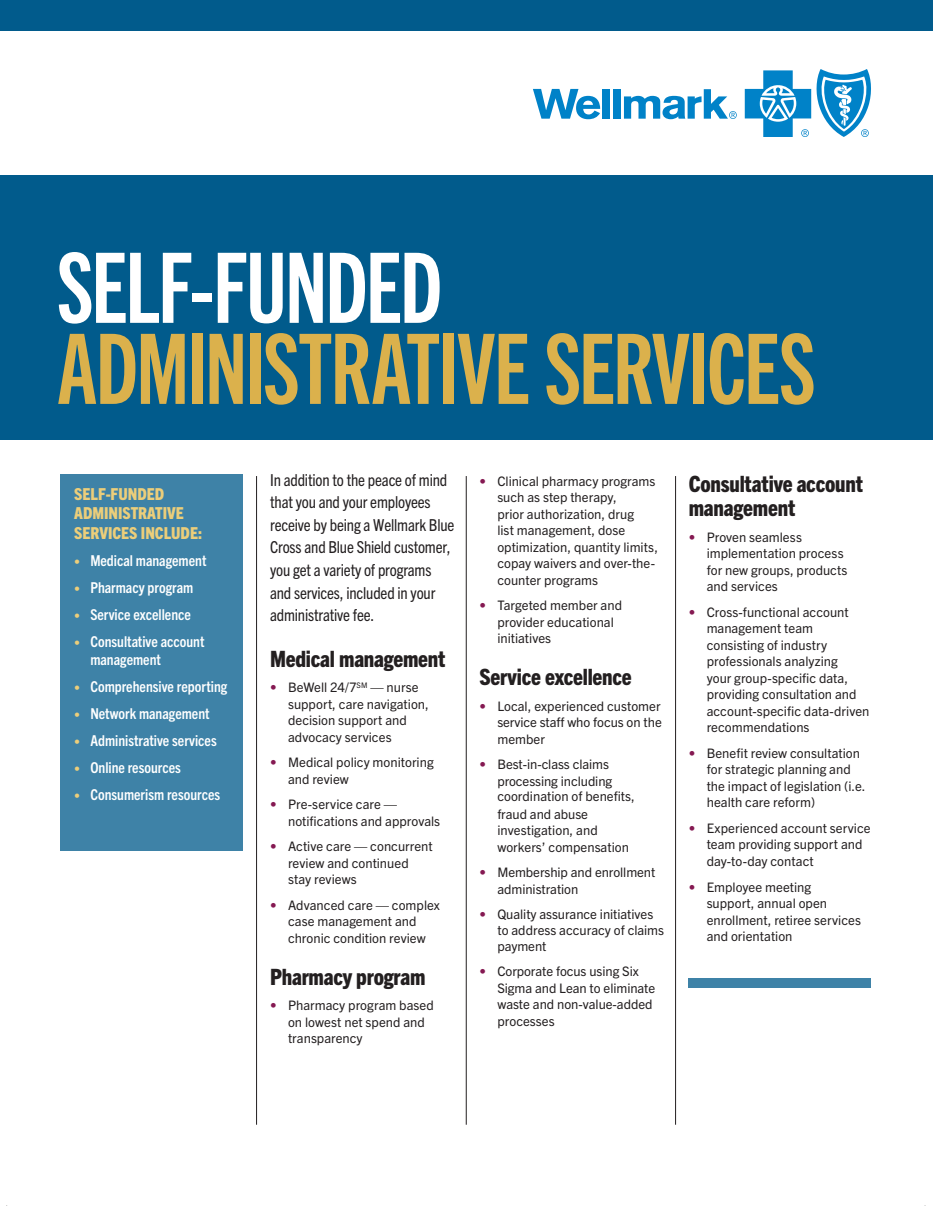
<style>
.page{position:relative;width:933px;height:1206px;background:#fff}
.page>*{position:absolute;margin:0;border:0;box-sizing:border-box;transform-origin:0 0}
.H1_Document_Title{font:97.5px/81px "Trade Gothic Next LT Pro Bd Cm";letter-spacing:-.02em;color:#dbb14c}
.H2_Paragraph_subhead{font:800 condensed 22.5px/24px "Trade Gothic Next LT Pro";letter-spacing:-.01em;color:#231f20}
.H2_Paragraph_subhead-2{font:condensed 16.5px/22.5px "Trade Gothic Next LT Pro";letter-spacing:-.01em;color:#231f20}
.H2_Sidebar_Subhead{font:800 condensed 16.5px/19.5px "Trade Gothic Next LT Pro";color:#ecce7a}
.t1{font:700 condensed 15px/18px "Trade Gothic Next LT Pro";color:#fff}
.t2{font:13.2px/16.5px "Trade Gothic Next LT Pro";color:#231f20}
.s1{color:#fff}
.s2{font-weight:400;font-stretch:normal;font-size:12px;color:#ecce7a}
.s3{color:#851952}
</style>
<div class="page">
<div style="left:0;top:175px;width:933px;height:265px;background:#015b8c"></div>
<div style="left:613px;top:89px;width:7px;height:30px;background:#0082c8"></div>
<div style="left:602px;top:89px;width:7px;height:30px;background:#0082c8"></div>
<svg style="left:533px;top:89px;width:67px;height:30px"></svg>
<svg style="left:624px;top:89px;width:112px;height:30px"></svg>
<svg style="left:745px;top:69px;width:126px;height:68px"></svg>
<div style="left:61px;top:474px;width:182px;height:376px;background:#3e82a7"></div>
<div style="left:0;top:0;width:933px;height:30px;background:#015b8c"></div>
<hr style="left:466px;top:476px;width:1px;height:648px;background:#231f20">
<hr style="left:675px;top:476px;width:1px;height:648px;background:#231f20">
<hr style="left:256px;top:476px;width:1px;height:648px;background:#231f20">
<div style="left:688px;top:978px;width:183px;height:9px;background:#3e82a7"></div>
<h1 class="H1_Document_Title" style="left:57px;top:241px;width:760px"><span class="s1">SELF-FUNDED<br></span>ADMINISTRATIVE SERVICES</h1>
<h2 class="H2_Sidebar_Subhead" style="left:74px;top:483px;width:129px">SELF-FUNDED<br>ADMINISTRATIVE<br>SERVICES INCLUDE:</h2>
<p class="t1" style="left:74px;top:550px;width:134px"><span class="s2">•</span> Medical management</p>
<p class="t1" style="left:74px;top:577px;width:121px"><span class="s2">•</span> Pharmacy program</p>
<p class="t1" style="left:74px;top:604px;width:118px"><span class="s2">•</span> Service excellence</p>
<p class="t1" style="left:90px;top:631px;width:116px;text-indent:-16px"><span class="s2">•</span> Consultative account management</p>
<p class="t1" style="left:74px;top:676px;width:155px"><span class="s2">•</span> Comprehensive reporting</p>
<p class="t1" style="left:74px;top:703px;width:137px"><span class="s2">•</span> Network management</p>
<p class="t1" style="left:74px;top:730px;width:144px"><span class="s2">•</span> Administrative services</p>
<p class="t1" style="left:74px;top:757px;width:108px"><span class="s2">•</span> Online resources</p>
<p class="t1" style="left:74px;top:784px;width:147px"><span class="s2">•</span> Consumerism resources</p>
<h2 class="H2_Paragraph_subhead-2" style="left:270px;top:467px;width:186px">In addition to the peace of mind that you and your employees receive by being a Wellmark Blue<br>Cross and Blue Shield customer, you get a variety of programs and services, included in your administrative fee.</h2>
<h2 class="H2_Paragraph_subhead" style="left:270px;top:645px;width:177px">Medical management</h2>
<p class="t2" style="left:288px;top:678px;width:142px;text-indent:-18px"><span class="s3">•</span> BeWell 24/7<sup>SM</sup> — nurse support, care navigation, decision support and advocacy services</p>
<p class="t2" style="left:288px;top:753px;width:147px;text-indent:-18px"><span class="s3">•</span> Medical policy monitoring and review</p>
<p class="t2" style="left:288px;top:795px;width:154px;text-indent:-18px"><span class="s3">•</span> Pre-service care — notifications and approvals</p>
<p class="t2" style="left:288px;top:837px;width:146px;text-indent:-18px"><span class="s3">•</span> Active care — concurrent review and continued stay reviews</p>
<p class="t2" style="left:270px;top:895px;width:171px;text-align:center"><span class="s3">•</span> Advanced care — complex case management and chronic condition review</p>
<h2 class="H2_Paragraph_subhead" style="left:270px;top:963px;width:157px">Pharmacy program</h2>
<p class="t2" style="left:288px;top:996px;width:147px;text-indent:-18px"><span class="s3">•</span> Pharmacy program based on lowest net spend and transparency</p>
<p class="t2" style="left:497px;top:471px;width:162px;text-indent:-18px"><span class="s3">•</span> Clinical pharmacy programs such as step therapy,<br>prior authorization, drug<br>list management, dose optimization, quantity limits, copay waivers and over-the&shy;counter programs</p>
<p class="t2" style="left:497px;top:596px;width:126px;text-indent:-18px"><span class="s3">•</span> Targeted member and provider educational initiatives</p>
<h2 class="H2_Paragraph_subhead" style="left:479px;top:663px;width:154px">Service excellence</h2>
<p class="t2" style="left:497px;top:696px;width:166px;text-align:justify;text-indent:-18px"><span class="s3">•</span> Local, experienced customer service staff who focus on the member</p>
<p class="t2" style="left:497px;top:755px;width:139px;line-height:16px;text-indent:-18px"><span class="s3">•</span> Best-in-class claims processing including coordination of benefits,</p>
<p class="t2" style="left:497px;top:804px;width:133px">fraud and abuse investigation, and workers’ compensation</p>
<p class="t2" style="left:497px;top:863px;width:159px;text-indent:-18px"><span class="s3">•</span> Membership and enrollment administration</p>
<p class="t2" style="left:497px;top:905px;width:168px;line-height:15.8px;text-indent:-18px"><span class="s3">•</span> Quality assurance initiatives to address accuracy of claims payment</p>
<p class="t2" style="left:497px;top:962px;width:159px;text-indent:-18px"><span class="s3">•</span> Corporate focus using Six<br>Sigma and Lean to eliminate waste and non-value-added processes</p>
<h2 class="H2_Paragraph_subhead" style="left:688px;top:470px;width:176px">Consultative account management</h2>
<p class="t2" style="left:706px;top:527px;width:142px;text-indent:-18px"><span class="s3">•</span> Proven seamless implementation process for new groups, products and services</p>
<p class="t2" style="left:706px;top:602px;width:164px;text-indent:-18px"><span class="s3">•</span> Cross-functional account management team consisting of industry professionals analyzing<br>your group-specific data, providing consultation and account-specific data-driven recommendations</p>
<p class="t2" style="left:706px;top:743px;width:160px;text-indent:-18px"><span class="s3">•</span> Benefit review consultation for strategic planning and the impact of legislation (i.e. health care reform)</p>
<p class="t2" style="left:706px;top:818px;width:165px;text-indent:-18px"><span class="s3">•</span> Experienced account service team providing support and day-to-day contact</p>
<p class="t2" style="left:706px;top:877px;width:156px;text-indent:-18px"><span class="s3">•</span> Employee meeting support, annual open enrollment, retiree services and orientation</p>
</div>
